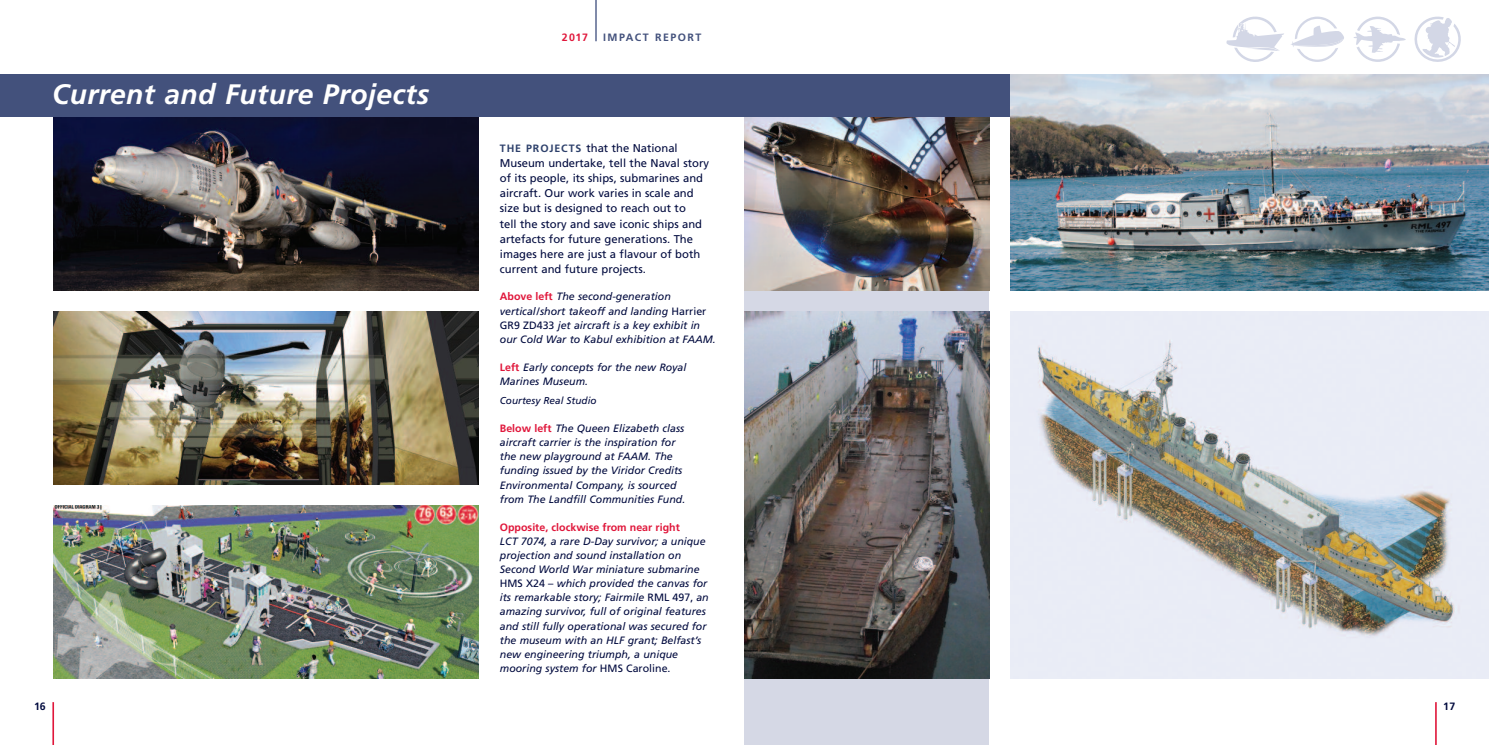
<style>
.page{position:relative;width:1489px;height:745px;background:#fff}
.page>*{position:absolute;margin:0;border:0;box-sizing:border-box;transform-origin:0 0}
.t1{font:italic 700 28.12px "Frutiger";letter-spacing:.015em;color:#fff}
.t2{font:11.25px/15px "Frutiger";color:#000a3e}
.t3{font:italic 10.62px/14.1px "Frutiger";color:#000a3e}
.t4{font:700 10.62px "Frutiger";color:#e0173b}
.t5{font:700 10.62px "Frutiger";letter-spacing:.14em;color:#43517c}
.t6{font:700 10.62px "Frutiger";color:#000a3e}
.t7{font:italic 10px "Frutiger";color:#000a3e}
.s1{font-weight:700;font-size:10.62px;color:#2d406b}
.s2{font-weight:700;font-style:normal;color:#e0173b}
.s3{font-style:normal}
</style>
<div class="page">
<img style="left:53px;top:117px;width:425px;height:173px">
<hr style="left:1434px;top:701px;width:2px;height:43px;background:#e0173b">
<svg style="left:1353px;top:17px;width:52px;height:45px"></svg>
<svg style="left:1226px;top:17px;width:118px;height:45px"></svg>
<svg style="left:1414px;top:17px;width:46px;height:45px"></svg>
<div style="left:744px;top:116px;width:245px;height:628px;background:#d5d8e5"></div>
<img style="left:53px;top:311px;width:425px;height:173px">
<hr style="left:595px;top:0;width:1px;height:41px;background:#657197">
<img style="left:1010px;top:311px;width:478px;height:366px">
<hr style="left:52px;top:701px;width:2px;height:43px;background:#e0173b">
<img style="left:744px;top:311px;width:245px;height:366px">
<img style="left:53px;top:505px;width:425px;height:172px">
<img style="left:744px;top:117px;width:245px;height:173px">
<div style="left:0;top:74px;width:1481px;height:43px;background:#43517c"></div>
<img style="left:1010px;top:74px;width:478px;height:216px">
<h1 class="t1" style="left:52px;top:83px;width:379px">Current and Future Projects</h1>
<p class="t6" style="left:34px;top:701px;width:13px">16</p>
<p class="t4" style="left:562px;top:33px;width:28px">2017</p>
<p class="t5" style="left:603px;top:33px;width:100px">IMPACT REPORT</p>
<p class="t2" style="left:500px;top:142px;width:211px"><span class="s1">THE PROJECTS</span> that the National Museum undertake, tell the Naval story of its people, its ships, submarines and aircraft. Our work varies in scale and size but is designed to reach out to<br>tell the story and save iconic ships and artefacts for future generations. The images here are just a flavour of both current and future projects.</p>
<p class="t3" style="left:500px;top:290px;width:217px"><span class="s2">Above left</span> The second-generation vertical/short takeoff and landing <span class="s3">Harrier GR9 ZD433</span> jet aircraft is a key exhibit in our Cold War to Kabul exhibition at FAAM.</p>
<p class="t3" style="left:500px;top:360px;width:188px"><span class="s2">Left</span> Early concepts for the new Royal<br>Marines Museum.</p>
<p class="t7" style="left:500px;top:396px;width:98px">Courtesy Real Studio</p>
<p class="t3" style="left:500px;top:422px;width:187px"><span class="s2">Below left</span> The Queen Elizabeth class aircraft carrier is the inspiration for the new playground at FAAM. The funding issued by the Viridor Credits Environmental Company, is sourced from The Landfill Communities Fund.</p>
<p class="t4" style="left:500px;top:522px;width:181px">Opposite, clockwise from near right</p>
<p class="t3" style="left:500px;top:534px;width:210px">LCT 7074, a rare D-Day survivor; a unique projection and sound installation on Second World War miniature submarine <span class="s3">HMS X24 –</span> which provided the canvas for its remarkable story; Fairmile <span class="s3">RML 497,</span> an amazing survivor, full of original features and still fully operational was secured for the museum with an HLF grant; Belfast’s new engineering triumph, a unique mooring system for <span class="s3">HMS Caroline.</span></p>
<p class="t6" style="left:1442px;top:701px;width:14px">17</p>
</div>
